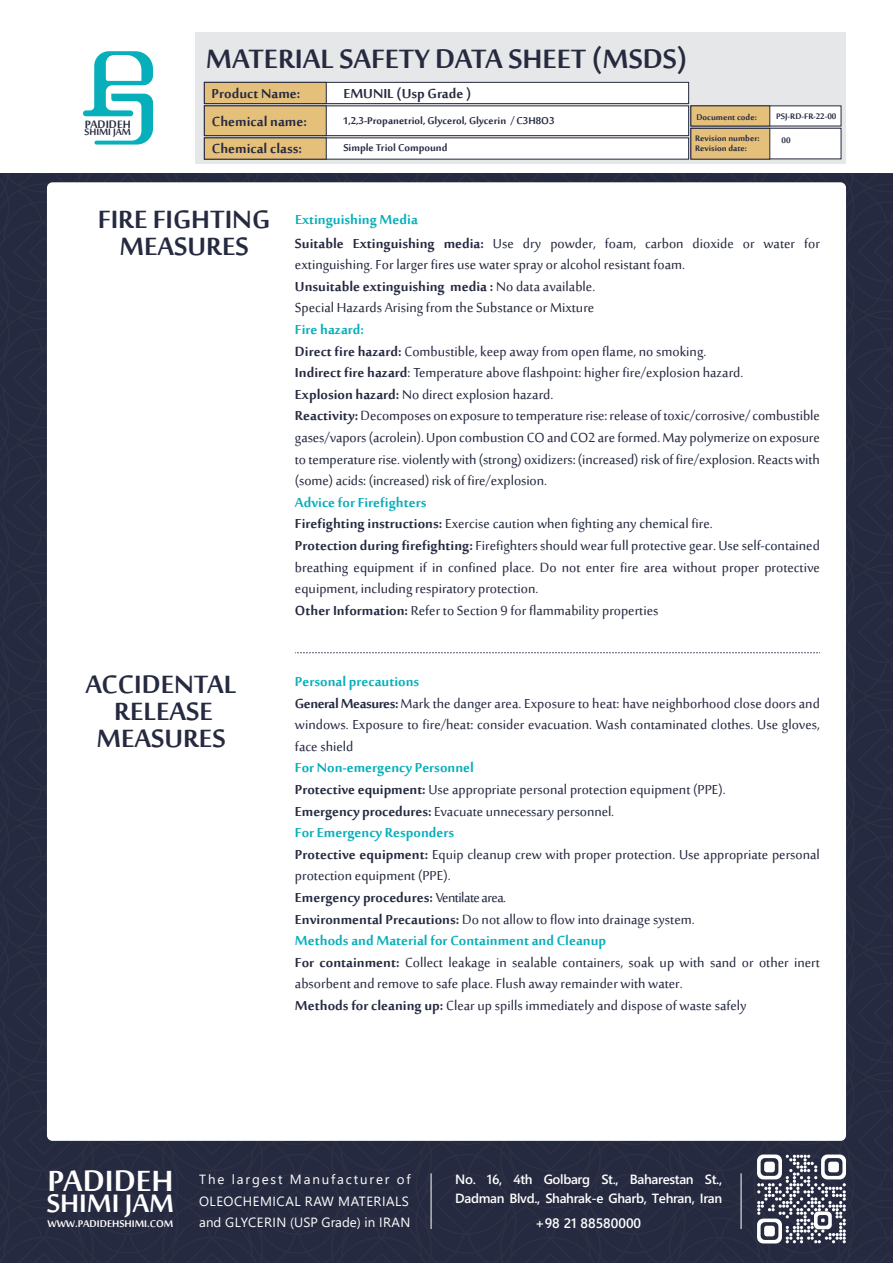
<style>
.page{position:relative;width:893px;height:1263px;background:#fff}
.page>*{position:absolute;margin:0;border:0;box-sizing:border-box;transform-origin:0 0}
.t1{font:700 40.35px "Sakkal Majalla";color:#fff}
.t2{font:700 36.6px "Sakkal Majalla";color:#262a40}
.t3{font:700 34.8px "Sakkal Majalla";color:#fff}
.t4{font:700 34.5px/27px "Sakkal Majalla";color:#262a40;text-align:center}
.t5{font:18px/21.6px "Sakkal Majalla";color:#262a40}
.t6{font:700 18px "Sakkal Majalla";color:#262a40}
.t7{font:700 18px "Sakkal Majalla";color:#06afba}
.t8{font:700 14.7px "Sakkal Majalla";color:#262a40}
.t9{font:600 13.65px "Segoe WP";color:#fff}
.t10{font:700 13.5px "Sakkal Majalla";color:#262a40}
.t11{font:600 13.35px/19px "Segoe WP";letter-spacing:-.025em;color:#fff}
.t12{font:13.35px/21.6px "Segoe UI";letter-spacing:.04em;color:#fff}
.t13{font:13.35px "Segoe UI";color:#fff}
.t14{font:700 13.35px "Sakkal Majalla";color:#fff}
.t15{font:700 12.75px "Sakkal Majalla";color:#262a40}
.t16{font:700 10.95px/21.3px "Sakkal Majalla";color:#262a40}
.s1{font-weight:700}
.s2{font-weight:700;color:#06afba}
</style>
<div class="page">
<div style="left:196px;top:32px;width:650px;height:131px;background:#e6e7e8"></div>
<div style="left:0;top:173px;width:893px;height:1090px;background:#262a40"></div>
<div style="left:47px;top:182px;width:799px;height:959px;background:#fff;border-radius:6px"></div>
<svg style="left:83px;top:51px;width:70px;height:94px"></svg>
<div style="left:204px;top:82px;width:485px;height:22px;background:#fff;border:1px solid #262a40"></div>
<div style="left:204px;top:82px;width:122px;height:22px;background:#e5c07b;border:1px solid #262a40"></div>
<div style="left:204px;top:138px;width:485px;height:21px;background:#fff"></div>
<div style="left:204px;top:138px;width:122px;height:21px;background:#e5c07b"></div>
<div style="left:204px;top:106px;width:485px;height:30px;background:#fff;border:1px solid #262a40"></div>
<div style="left:204px;top:106px;width:122px;height:30px;background:#e5c07b;border:1px solid #262a40"></div>
<div style="left:691px;top:106px;width:150px;height:20px;background:#fff"></div>
<div style="left:691px;top:106px;width:79px;height:20px;background:#e5c07b"></div>
<div style="left:691px;top:128px;width:150px;height:31px;background:#fff;border:1px solid #262a40"></div>
<div style="left:691px;top:128px;width:79px;height:31px;background:#e5c07b;border:1px solid #262a40"></div>
<svg style="left:757px;top:1154px;width:89px;height:89px"></svg>
<svg style="left:295px;top:652px;width:525px;height:1px"></svg>
<h2 class="t2" style="left:206px;top:38px;width:483px">MATERIAL SAFETY DATA SHEET (MSDS)</h2>
<p class="t8" style="left:85px;top:116px;width:47px">PADIDEH</p>
<p class="t15" style="left:85px;top:125px;width:48px">SHIMI JAM</p>
<p class="t6" style="left:212px;top:84px;width:90px">Product Name:</p>
<p class="t6" style="left:343px;top:84px;width:129px">EMUNIL (Usp Grade )</p>
<p class="t10" style="left:343px;top:113px;width:213px">1,2,3-Propanetriol, Glycerol, Glycerin / C3H8O3</p>
<p class="t16" style="left:776px;top:106px;width:62px">PSJ-RD-FR-22-00</p>
<p class="t6" style="left:212px;top:111px;width:96px">Chemical name:</p>
<p class="t16" style="left:695px;top:107px;width:66px">Document code:<br>Revision number:</p>
<p class="t16" style="left:695px;top:138px;width:53px">Revision date:</p>
<p class="t16" style="left:781px;top:130px;width:11px">00</p>
<p class="t6" style="left:212px;top:138px;width:92px">Chemical class:</p>
<p class="t10" style="left:343px;top:140px;width:106px">Simple Triol Compound</p>
<h3 class="t4" style="left:98px;top:209px;width:174px">FIRE FIGHTING<br>MEASURES</h3>
<p class="t7" style="left:295px;top:210px;width:124px">Extinguishing Media</p>
<p class="t5" style="left:295px;top:234px;width:526px"><span class="s1">Suitable Extinguishing media:</span> Use dry powder, foam, carbon dioxide or water for extinguishing. For larger fires use water spray or alcohol resistant foam.<br><span class="s1">Unsuitable extinguishing media :</span> No data available.<br>Special Hazards Arising from the Substance or Mixture</p>
<p class="t5" style="left:295px;top:320px;width:526px"><span class="s2">Fire hazard:<br></span><span class="s1">Direct fire hazard:</span> Combustible, keep away from open flame, no smoking.<br><span class="s1">Indirect fire hazard</span>: Temperature above flashpoint: higher fire/explosion hazard.<br><span class="s1">Explosion hazard:</span> No direct explosion hazard.<br><span class="s1">Reactivity:</span> Decomposes on exposure to temperature rise: release of toxic/corrosive/ combustible gases/vapors (acrolein). Upon combustion CO and CO2 are formed. May polymerize on exposure to temperature rise. violently with (strong) oxidizers: (increased) risk of fire/explosion. Reacts with (some) acids: (increased) risk of fire/explosion.</p>
<p class="t5" style="left:295px;top:493px;width:526px"><span class="s2">Advice for Firefighters<br></span><span class="s1">Firefighting instructions:</span> Exercise caution when fighting any chemical fire.<br><span class="s1">Protection during firefighting:</span> Firefighters should wear full protective gear. Use self-contained breathing equipment if in confined place. Do not enter fire area without proper protective equipment, including respiratory protection.<br><span class="s1">Other Information:</span> Refer to Section 9 for flammability properties</p>
<h3 class="t4" style="left:85px;top:674px;width:153px">ACCIDENTAL<br>RELEASE<br>MEASURES</h3>
<p class="t5" style="left:295px;top:672px;width:526px"><span class="s2">Personal precautions<br></span><span class="s1">General Measures:</span> Mark the danger area. Exposure to heat: have neighborhood close doors and windows. Exposure to fire/heat: consider evacuation. Wash contaminated clothes. Use gloves, face shield</p>
<p class="t5" style="left:295px;top:758px;width:526px"><span class="s2">For Non-emergency Personnel<br></span><span class="s1">Protective equipment:</span> Use appropriate personal protection equipment (PPE).<br><span class="s1">Emergency procedures:</span> Evacuate unnecessary personnel.<br><span class="s2">For Emergency Responders<br></span><span class="s1">Protective equipment:</span> Equip cleanup crew with proper protection. Use appropriate personal protection equipment (PPE).<br><span class="s1">Emergency procedures:</span> Ventilate area.<br><span class="s1">Environmental Precautions:</span> Do not allow to flow into drainage system.<br><span class="s2">Methods and Material for Containment and Cleanup<br></span><span class="s1">For containment:</span> Collect leakage in sealable containers, soak up with sand or other inert absorbent and remove to safe place. Flush away remainder with water.<br><span class="s1">Methods for cleaning up:</span> Clear up spills immediately and dispose of waste safely</p>
<h1 class="t1" style="left:48px;top:1158px;width:128px">PADIDEH</h1>
<h3 class="t3" style="left:47px;top:1183px;width:129px">SHIMI JAM</h3>
<p class="t12" style="left:199px;top:1167px;width:213px">The largest Manufacturer of<br>OLEOCHEMICAL RAW MATERIALS</p>
<p class="t14" style="left:47px;top:1216px;width:128px">WWW.PADIDEHSHIMI.COM</p>
<p class="t13" style="left:199px;top:1210px;width:213px">and GLYCERIN (USP Grade) in IRAN</p>
<p class="t11" style="left:455px;top:1169px;width:269px">No. 16, 4th Golbarg St., Baharestan St.,<br>Dadman Blvd., Shahrak-e Gharb, Tehran, Iran</p>
<p class="t9" style="left:535px;top:1214px;width:107px">+98 21 88580000</p>
</div>
